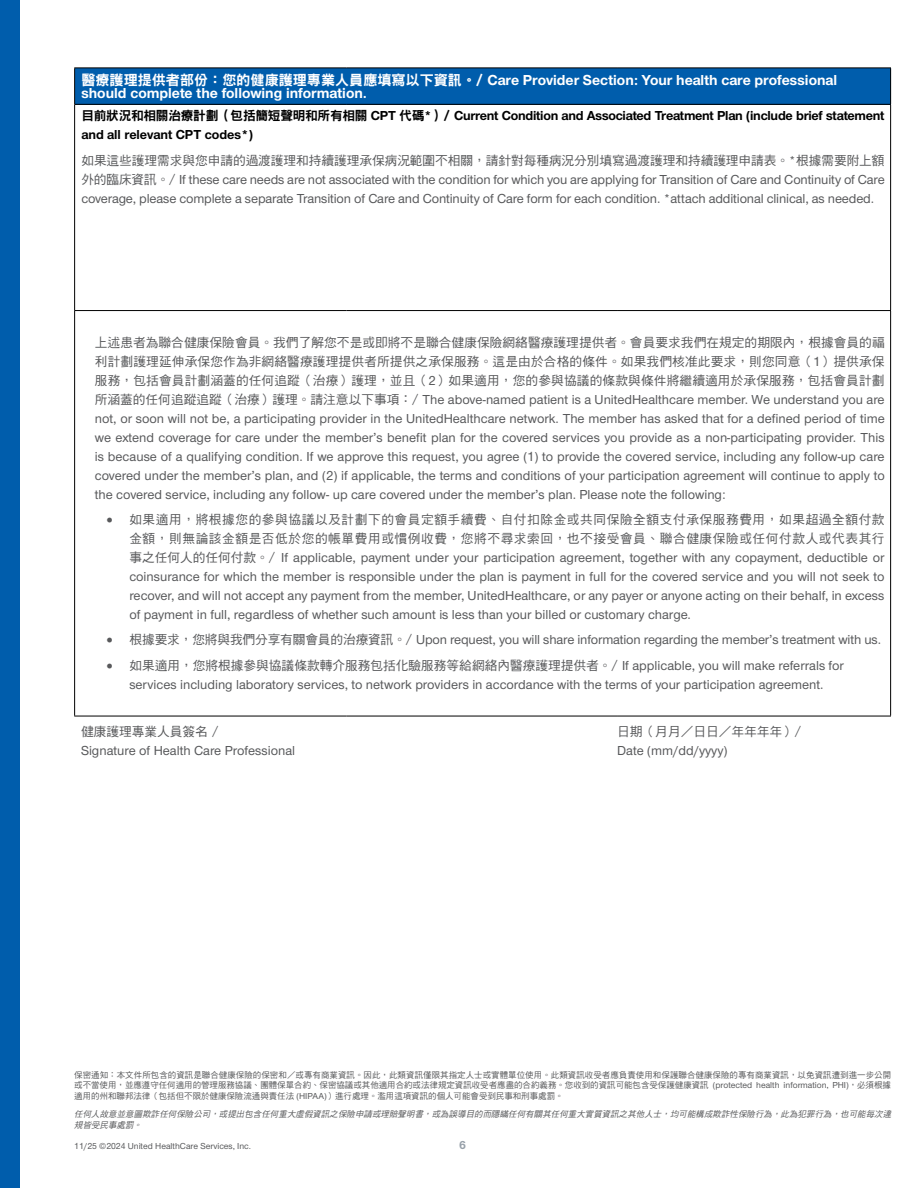
<style>
.page{position:relative;width:918px;height:1188px;background:#fff}
.page>*{position:absolute;margin:0;border:0;box-sizing:border-box;transform-origin:0 0}
.t1{font:700 15px/13.5px "UHC Sans";color:#fff}
.t2{font:500 13.5px/18.9px "UHC Sans";letter-spacing:-.01em;color:#58595b;text-align:justify}
.t3{font:700 13.5px/18.9px "UHC Sans";letter-spacing:-.02em;color:#000}
.t4{font:12.75px/18.9px "DF Hei HK W5";letter-spacing:.01em;color:#58595b;text-align:justify}
.t5{font:12.75px/18.9px "DF Hei HK W5";letter-spacing:.045em;color:#58595b;text-align:right}
.t6{font:700 12px "UHC Sans";color:#97a0a9}
.t7{font:8.4px/10.8px "DF Hei HK W5";color:#58595b;text-align:justify}
.t8{font:italic 8.4px/10.8px "DF Hei HK W5";color:#58595b}
.s1{font-family:"DF Hei HK W9";font-weight:400;font-size:14.1px}
.s2{font-family:"DF Hei HK W9";font-weight:400;font-size:12.75px}
.s3{font-family:"UHC Sans";font-weight:500;font-size:13.5px}
.s4{font-family:"DF Hei HK W5";font-weight:400;font-size:12.75px}
.s5{font-family:"UHC Sans";font-weight:700;font-size:17.55px}
.s6{font-weight:700;font-size:17.55px}
.s7{font-family:"UHC Sans";font-weight:500;font-size:9px}
</style>
<div class="page">
<div style="left:0;top:0;width:20px;height:1188px;background:#005dac"></div>
<div style="left:75px;top:68px;width:816px;height:36px;background:#005dac"></div>
<hr style="left:74px;top:68px;width:272px;height:1px;background:#000">
<hr style="left:74px;top:68px;width:1px;height:36px;background:#000">
<hr style="left:346px;top:68px;width:272px;height:1px;background:#000">
<hr style="left:618px;top:68px;width:273px;height:1px;background:#000">
<hr style="left:890px;top:68px;width:1px;height:36px;background:#000">
<hr style="left:74px;top:104px;width:272px;height:1px;background:#000">
<hr style="left:74px;top:105px;width:1px;height:205px;background:#000">
<hr style="left:346px;top:104px;width:272px;height:1px;background:#000">
<hr style="left:618px;top:104px;width:273px;height:1px;background:#000">
<hr style="left:890px;top:105px;width:1px;height:205px;background:#000">
<hr style="left:74px;top:310px;width:272px;height:1px;background:#000">
<hr style="left:74px;top:311px;width:1px;height:405px;background:#000">
<hr style="left:346px;top:310px;width:272px;height:1px;background:#000">
<hr style="left:618px;top:310px;width:273px;height:1px;background:#000">
<hr style="left:890px;top:311px;width:1px;height:405px;background:#000">
<hr style="left:74px;top:716px;width:272px;height:1px;background:#000">
<hr style="left:346px;top:716px;width:272px;height:1px;background:#000">
<hr style="left:618px;top:716px;width:273px;height:1px;background:#000">
<p class="t1" style="left:81px;top:73px;width:757px"><span class="s1">醫療護理提供者部份：您的健康護理專業人員應填寫以下資訊。/</span> Care Provider Section: Your health care professional should complete the following information.</p>
<p class="t3" style="left:81px;top:106px;width:805px"><span class="s2">目前狀況和相關治療計劃（包括簡短聲明和所有相關</span> CPT <span class="s2">代碼</span>*<span class="s2">）/</span> Current Condition and Associated Treatment Plan (include brief statement and all relevant CPT codes*)</p>
<p class="t4" style="left:81px;top:151px;width:805px">如果這些護理需求與您申請的過渡護理和持續護理承保病況範圍不相關，請針對每種病況分別填寫過渡護理和持續護理申請表。<span class="s3">*</span>根據需要附上額</p>
<p class="t2" style="left:81px;top:169px;width:805px"><span class="s4">外的臨床資訊。/</span> If these care needs are not associated with the condition for which you are applying for Transition of Care and Continuity of Care coverage, please complete a separate Transition of Care and Continuity of Care form for each condition. *attach additional clinical, as needed.</p>
<p class="t4" style="left:95px;top:333px;width:791px">上述患者為聯合健康保險會員。我們了解您不是或即將不是聯合健康保險網絡醫療護理提供者。會員要求我們在規定的期限內，根據會員的福利計劃護理延伸承保您作為非網絡醫療護理提供者所提供之承保服務。這是由於合格的條件。如果我們核准此要求，則您同意（<span class="s3">1</span>）提供承保服務，包括會員計劃涵蓋的任何追蹤（治療）護理，並且（<span class="s3">2</span>）如果適用，您的參與協議的條款與條件將繼續適用於承保服務，包括會員計劃</p>
<p class="t2" style="left:95px;top:390px;width:791px"><span class="s4">所涵蓋的任何追蹤追蹤（治療）護理。請注意以下事項：/</span> The above-named patient is a UnitedHealthcare member. We understand you are not, or soon will not be, a participating provider in the UnitedHealthcare network. The member has asked that for a defined period of time we extend coverage for care under the member’s benefit plan for the covered services you provide as a non-participating provider. This is because of a qualifying condition. If we approve this request, you agree (1) to provide the covered service, including any follow-up care covered under the member’s plan, and (2) if applicable, the terms and conditions of your participation agreement will continue to apply to the covered service, including any follow- up care covered under the member’s plan. Please note the following:</p>
<p class="t5" style="left:104px;top:510px;width:782px"><span class="s5">•</span> 如果適用，將根據您的參與協議以及計劃下的會員定額手續費、自付扣除金或共同保險全額支付承保服務費用，如果超過全額付款金額，則無論該金額是否低於您的帳單費用或慣例收費，您將不尋求索回，也不接受會員、聯合健康保險或任何付款人或代表其行</p>
<p class="t2" style="left:129px;top:548px;width:757px"><span class="s4">事之任何人的任何付款。/</span> If applicable, payment under your participation agreement, together with any copayment, deductible or coinsurance for which the member is responsible under the plan is payment in full for the covered service and you will not seek to recover, and will not accept any payment from the member, UnitedHealthcare, or any payer or anyone acting on their behalf, in excess of payment in full, regardless of whether such amount is less than your billed or customary charge.</p>
<p class="t2" style="left:104px;top:630px;width:779px"><span class="s6">•</span> <span class="s4">根據要求，您將與我們分享有關會員的治療資訊。/</span> Upon request, you will share information regarding the member’s treatment with us.</p>
<p class="t4" style="left:104px;top:656px;width:742px"><span class="s5">•</span> 如果適用，您將根據參與協議條款轉介服務包括化驗服務等給網絡內醫療護理提供者。/ <span class="s3">If applicable, you will make referrals for</span></p>
<p class="t2" style="left:129px;top:675px;width:696px">services including laboratory services, to network providers in accordance with the terms of your participation agreement.</p>
<p class="t4" style="left:81px;top:722px;width:139px">健康護理專業人員簽名 /</p>
<p class="t4" style="left:617px;top:722px;width:185px">日期（月月/日日/年年年年）/</p>
<p class="t2" style="left:81px;top:740px;width:216px">Signature of Health Care Professional</p>
<p class="t2" style="left:617px;top:740px;width:112px">Date (mm/dd/yyyy)</p>
<p class="t7" style="left:74px;top:1069px;width:818px">保密通知：本文件所包含的資訊是聯合健康保險的保密和/或專有商業資訊。因此，此類資訊僅限其指定人士或實體單位使用。此類資訊收受者應負責使用和保護聯合健康保險的專有商業資訊，以免資訊遭到進一步公開或不當使用，並應遵守任何適用的管理服務協議、團體保單合約、保密協議或其他適用合約或法律規定資訊收受者應盡的合約義務。您收到的資訊可能包含受保護健康資訊 <span class="s7">(protected health information</span>, <span class="s7">PHI)</span>，必須根據適用的州和聯邦法律（包括但不限於健康保險流通與責任法 <span class="s7">(HIPAA)</span>）進行處理。濫用這項資訊的個人可能會受到民事和刑事處罰。</p>
<p class="t8" style="left:74px;top:1108px;width:820px">任何人故意並意圖欺詐任何保險公司，或提出包含任何重大虛假資訊之保險申請或理賠聲明書，或為誤導目的而隱瞞任何有關其任何重大實質資訊之其他人士，均可能構成欺詐性保險行為，此為犯罪行為，也可能每次違規皆受民事處罰。</p>
<p class="t6" style="left:459px;top:1137px;width:8px">6</p>
</div>
